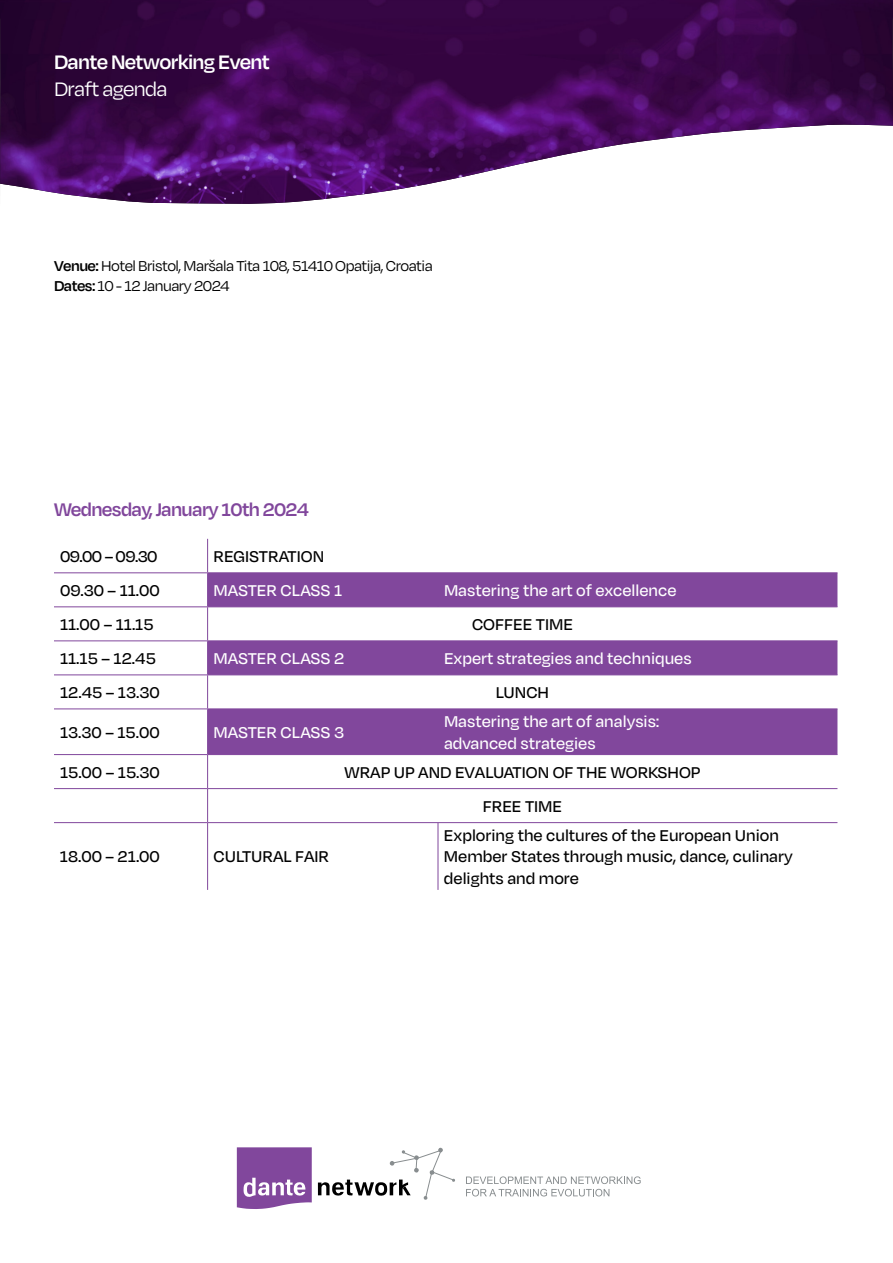
<style>
.page{position:relative;width:893px;height:1263px;background:#fff}
.page>*{position:absolute;margin:0;border:0;box-sizing:border-box;transform-origin:0 0}
.t1{font:600 22.5px "Degular";letter-spacing:-.03em;color:#fff}
.t2{font:22.5px "Degular";letter-spacing:-.03em;color:#fff}
.t3{font:600 21px "Degular";letter-spacing:-.03em;color:#81479c}
.t4{font:500 18px/21.6px "Degular";color:#000;text-align:center}
.t5{font:500 18px/21.6px "Degular";color:#fff}
.t6{font:16.5px/19.8px "Degular";letter-spacing:-.03em;color:#000}
.s1{font-weight:600}
</style>
<div class="page">
<img style="left:0;top:0;width:893px;height:204px">
<svg style="left:237px;top:1147px;width:75px;height:62px;background:#9464ab"></svg>
<svg style="left:466px;top:1176px;width:175px;height:20px"></svg>
<svg style="left:318px;top:1147px;width:137px;height:53px"></svg>
<svg style="left:208px;top:573px;width:629px;height:181px;fill:#81479c"></svg>
<hr style="left:207px;top:539px;width:1px;height:33px;background:#81479c">
<hr style="left:54px;top:572px;width:154px;height:1px;background:#81479c">
<hr style="left:208px;top:572px;width:230px;height:1px;background:#81479c">
<hr style="left:207px;top:573px;width:1px;height:33px;background:#81479c">
<hr style="left:438px;top:572px;width:399px;height:1px;background:#81479c">
<hr style="left:438px;top:573px;width:1px;height:33px;background:#81479c">
<hr style="left:54px;top:606px;width:154px;height:1px;background:#81479c">
<hr style="left:208px;top:606px;width:230px;height:1px;background:#81479c">
<hr style="left:207px;top:607px;width:1px;height:33px;background:#81479c">
<hr style="left:438px;top:606px;width:399px;height:1px;background:#81479c">
<hr style="left:54px;top:640px;width:154px;height:1px;background:#81479c">
<hr style="left:208px;top:640px;width:230px;height:1px;background:#81479c">
<hr style="left:207px;top:641px;width:1px;height:33px;background:#81479c">
<hr style="left:438px;top:640px;width:399px;height:1px;background:#81479c">
<hr style="left:438px;top:641px;width:1px;height:33px;background:#81479c">
<hr style="left:54px;top:674px;width:154px;height:1px;background:#81479c">
<hr style="left:208px;top:674px;width:230px;height:1px;background:#81479c">
<hr style="left:207px;top:675px;width:1px;height:33px;background:#81479c">
<hr style="left:438px;top:674px;width:399px;height:1px;background:#81479c">
<hr style="left:54px;top:708px;width:154px;height:1px;background:#81479c">
<hr style="left:208px;top:708px;width:230px;height:1px;background:#81479c">
<hr style="left:207px;top:709px;width:1px;height:45px;background:#81479c">
<hr style="left:438px;top:708px;width:399px;height:1px;background:#81479c">
<hr style="left:438px;top:709px;width:1px;height:45px;background:#81479c">
<hr style="left:54px;top:754px;width:154px;height:1px;background:#81479c">
<hr style="left:208px;top:754px;width:230px;height:1px;background:#81479c">
<hr style="left:207px;top:755px;width:1px;height:33px;background:#81479c">
<hr style="left:438px;top:754px;width:399px;height:1px;background:#81479c">
<hr style="left:54px;top:788px;width:154px;height:1px;background:#81479c">
<hr style="left:208px;top:788px;width:230px;height:1px;background:#81479c">
<hr style="left:207px;top:789px;width:1px;height:33px;background:#81479c">
<hr style="left:438px;top:788px;width:399px;height:1px;background:#81479c">
<hr style="left:54px;top:822px;width:154px;height:1px;background:#81479c">
<hr style="left:208px;top:822px;width:230px;height:1px;background:#81479c">
<hr style="left:207px;top:823px;width:1px;height:67px;background:#81479c">
<hr style="left:438px;top:822px;width:399px;height:1px;background:#81479c">
<hr style="left:438px;top:823px;width:1px;height:67px;background:#81479c">
<p class="t1" style="left:54px;top:48px;width:217px">Dante Networking Event</p>
<p class="t2" style="left:54px;top:76px;width:115px">Draft agenda</p>
<p class="t6" style="left:54px;top:256px;width:380px"><span class="s1">Venue:</span> Hotel Bristol, Maršala Tita 108, 51410 Opatija, Croatia<br><span class="s1">Dates:</span> 10 - 12 January 2024</p>
<p class="t3" style="left:54px;top:496px;width:257px">Wednesday, January 10th 2024</p>
<p class="t4" style="left:60px;top:545px;width:99px">09.00 – 09.30</p>
<p class="t4" style="left:214px;top:545px;width:112px">REGISTRATION</p>
<p class="t4" style="left:60px;top:579px;width:101px">09.30 – 11.00</p>
<p class="t5" style="left:214px;top:579px;width:130px">MASTER CLASS 1</p>
<p class="t5" style="left:444px;top:579px;width:234px">Mastering the art of excellence</p>
<p class="t4" style="left:60px;top:613px;width:95px">11.00 – 11.15</p>
<p class="t4" style="left:472px;top:613px;width:102px">COFFEE TIME</p>
<p class="t4" style="left:60px;top:647px;width:97px">11.15 – 12.45</p>
<p class="t5" style="left:214px;top:647px;width:132px">MASTER CLASS 2</p>
<p class="t5" style="left:444px;top:647px;width:249px">Expert strategies and techniques</p>
<p class="t4" style="left:60px;top:681px;width:101px">12.45 – 13.30</p>
<p class="t4" style="left:496px;top:681px;width:55px">LUNCH</p>
<p class="t4" style="left:60px;top:721px;width:101px">13.30 – 15.00</p>
<p class="t5" style="left:214px;top:721px;width:132px">MASTER CLASS 3</p>
<p class="t5" style="left:444px;top:710px;width:217px">Mastering the art of analysis: advanced strategies</p>
<p class="t4" style="left:60px;top:760px;width:101px">15.00 – 15.30</p>
<p class="t4" style="left:345px;top:754px;width:357px;line-height:34px">WRAP UP AND EVALUATION OF THE WORKSHOP<br>FREE TIME</p>
<p class="t4" style="left:60px;top:845px;width:101px">18.00 – 21.00</p>
<p class="t4" style="left:214px;top:845px;width:117px">CULTURAL FAIR</p>
<p class="t4" style="left:444px;top:823px;width:350px;text-align:left">Exploring the cultures of the European Union<br>Member States through music, dance, culinary delights and more</p>
</div>
